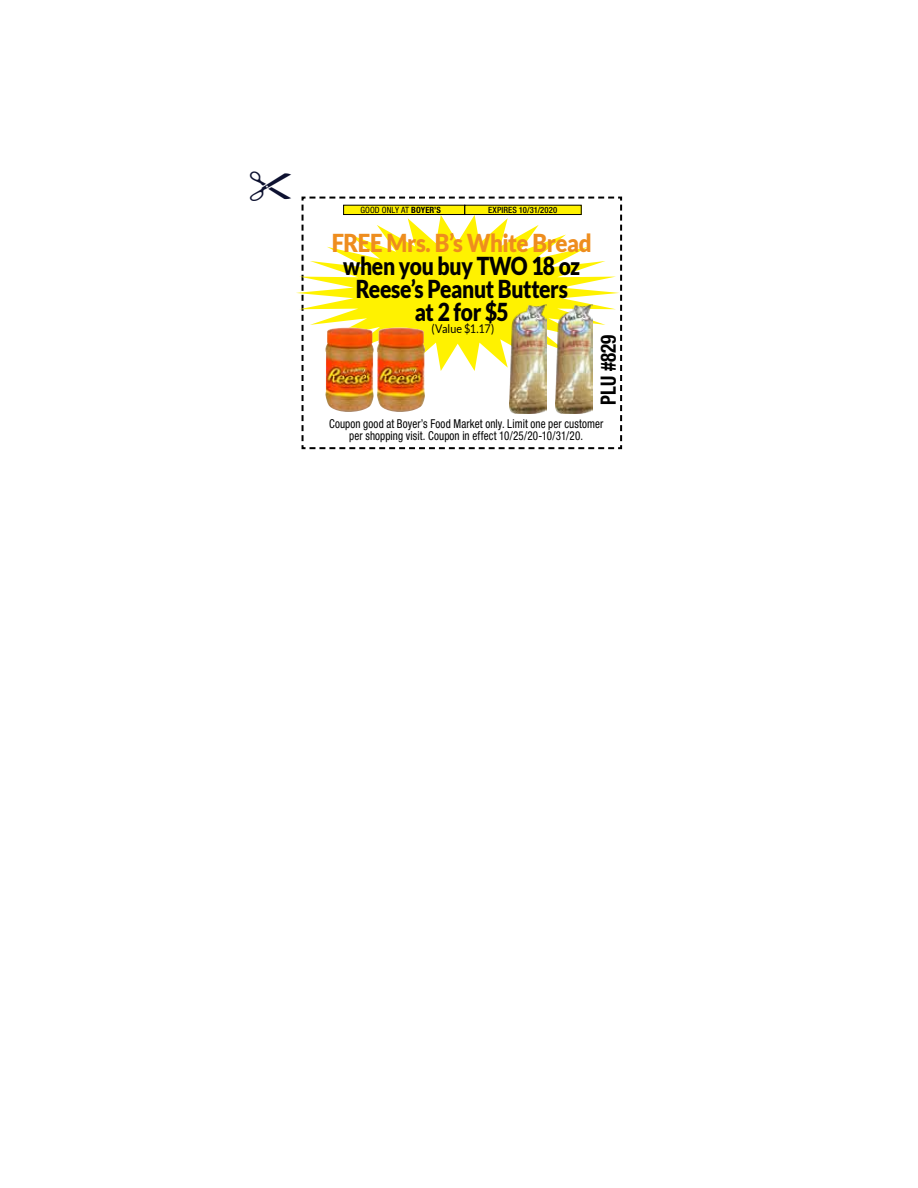
<style>
.page{position:relative;width:918px;height:1188px;background:#fff}
.page>*{position:absolute;margin:0;border:0;box-sizing:border-box;transform-origin:0 0}
.t1{font:900 24.75px/23.1px "Lato";letter-spacing:-.015em;color:#000;text-align:center;scale:.85 1}
.t2{font:900 24.75px "Lato";letter-spacing:-.02em;color:#ee8d1e;scale:.9 1}
.t3{font:700 condensed 21.15px "Helvetica Neue LT Std";color:#000;scale:.9 1}
.t4{font:condensed 12.3px/12.3px "Helvetica Neue LT Std";letter-spacing:.01em;color:#000;text-align:center;scale:.9 1}
.t5{font:12px "Lato";letter-spacing:.005em;color:#000;scale:.9 1}
.t6{font:condensed 8.7px "Helvetica Neue LT Std";letter-spacing:.005em;color:#000}
.t7{font:500 condensed 8.7px "Helvetica Neue LT Std";letter-spacing:.01em;color:#000}
.s1{font-weight:700}
</style>
<div class="page">
<svg style="left:301px;top:196px;width:322px;height:254px"></svg>
<div style="left:344px;top:205px;width:121px;height:10px;background:#fff200"></div>
<div style="left:343px;top:205px;width:122px;height:10px;border:1px solid #000"></div>
<div style="left:465px;top:205px;width:116px;height:10px;background:#fff200"></div>
<div style="left:465px;top:205px;width:117px;height:10px;border:1px solid #000"></div>
<svg style="left:296px;top:215px;width:324px;height:156px;fill:#fff200"></svg>
<img style="left:377px;top:328px;width:48px;height:84px">
<img style="left:325px;top:328px;width:49px;height:84px">
<img style="left:510px;top:305px;width:36px;height:109px">
<img style="left:556px;top:305px;width:36px;height:109px">
<p class="t6" style="left:360px;top:205px;width:82px">GOOD ONLY AT <span class="s1">BOYER’S</span></p>
<p class="t7" style="left:488px;top:205px;width:71px">EXPIRES 10/31/2020</p>
<h1 class="t2" style="left:332px;top:228px;width:291px">FREE Mrs. B’s White Bread</h1>
<h1 class="t1" style="left:343px;top:254px;width:280px">when you buy TWO 18 oz<br>Reese’s Peanut Butters at 2 for $5</h1>
<p class="t5" style="left:431px;top:322px;width:71px">(Value $1.17)</p>
<h2 class="t3" style="left:595px;top:405px;width:79px;rotate:-90deg">PLU #829</h2>
<p class="t4" style="left:329px;top:417px;width:306px">Coupon good at Boyer’s Food Market only. Limit one per customer per shopping visit. Coupon in effect 10/25/20-10/31/20.</p>
</div>
